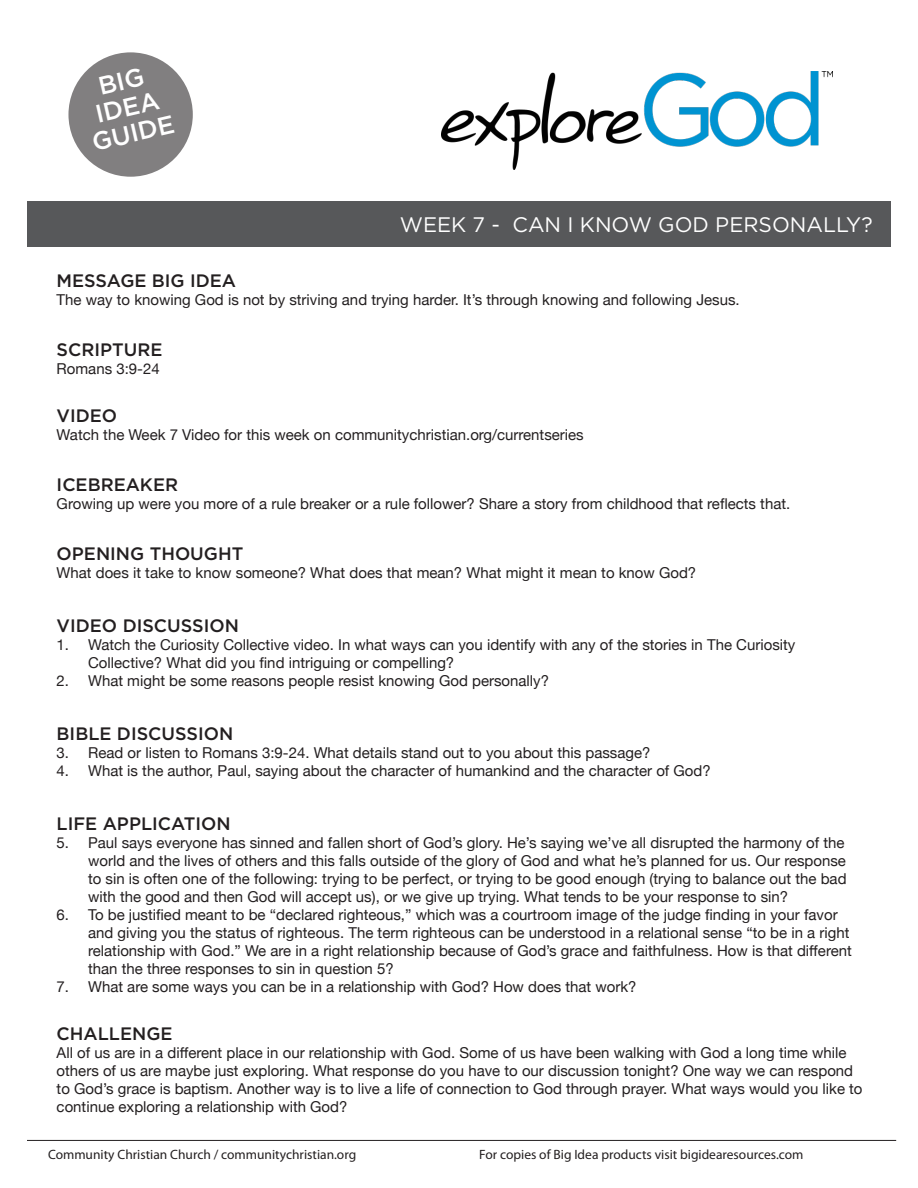
<style>
.page{position:relative;width:918px;height:1188px;background:#fff}
.page>*{position:absolute;margin:0;border:0;box-sizing:border-box;transform-origin:0 0}
.t1{font:500 25.35px/26.5px "Gotham";color:#fff;text-align:center}
.Title_medium{font:21px "Gotham";color:#fff}
.Title_medium-2{font:500 18px "Gotham";color:#231f20}
.Questions{font:15px/18px "Helvetica Neue";color:#231f20}
.t2{font:13.5px "Myriad Pro";color:#231f20}
</style>
<div class="page">
<hr style="left:27px;top:1140px;width:869px;height:1px;background:#231f20">
<div style="left:27px;top:201px;width:864px;height:46px;background:#57585a"></div>
<div style="left:68px;top:52px;width:125px;height:125px;background:#817f80;border-radius:50%"></div>
<img style="left:442px;top:71px;width:391px;height:98px">
<h1 class="t1" style="left:77px;top:77px;width:85px;rotate:-13deg">BIG<br>IDEA<br>GUIDE</h1>
<p class="Title_medium" style="left:400px;top:211px;width:474px">WEEK 7 - CAN I KNOW GOD PERSONALLY?</p>
<p class="Title_medium-2" style="left:57px;top:269px;width:181px">MESSAGE BIG IDEA</p>
<p class="Questions" style="left:57px;top:291px;width:685px">The way to knowing God is not by striving and trying harder. It’s through knowing and following Jesus.</p>
<p class="Title_medium-2" style="left:57px;top:338px;width:107px">SCRIPTURE</p>
<p class="Questions" style="left:57px;top:360px;width:105px">Romans 3:9-24</p>
<p class="Title_medium-2" style="left:57px;top:404px;width:62px">VIDEO</p>
<p class="Questions" style="left:57px;top:426px;width:529px">Watch the Week 7 Video for this week on communitychristian.org/currentseries</p>
<p class="Title_medium-2" style="left:57px;top:473px;width:123px">ICEBREAKER</p>
<p class="Questions" style="left:57px;top:495px;width:735px">Growing up were you more of a rule breaker or a rule follower? Share a story from childhood that reflects that.</p>
<p class="Title_medium-2" style="left:57px;top:542px;width:188px">OPENING THOUGHT</p>
<p class="Questions" style="left:57px;top:564px;width:641px">What does it take to know someone? What does that mean? What might it mean to know God?</p>
<p class="Title_medium-2" style="left:57px;top:614px;width:184px">VIDEO DISCUSSION</p>
<p class="Questions" style="left:88px;top:636px;width:709px;text-indent:-32px">1. Watch the Curiosity Collective video. In what ways can you identify with any of the stories in The Curiosity<br>Collective? What did you find intriguing or compelling?</p>
<p class="Questions" style="left:57px;top:672px;width:494px">2. What might be some reasons people resist knowing God personally?</p>
<p class="Title_medium-2" style="left:57px;top:722px;width:178px">BIBLE DISCUSSION</p>
<p class="Questions" style="left:57px;top:744px;width:595px">3. Read or listen to Romans 3:9-24. What details stand out to you about this passage?</p>
<p class="Questions" style="left:57px;top:762px;width:656px">4. What is the author, Paul, saying about the character of humankind and the character of God?</p>
<p class="Title_medium-2" style="left:57px;top:812px;width:176px">LIFE APPLICATION</p>
<p class="Questions" style="left:88px;top:834px;width:760px;text-indent:-32px">5. Paul says everyone has sinned and fallen short of God’s glory. He’s saying we’ve all disrupted the harmony of the world and the lives of others and this falls outside of the glory of God and what he’s planned for us. Our response to sin is often one of the following: trying to be perfect, or trying to be good enough (trying to balance out the bad with the good and then God will accept us), or we give up trying. What tends to be your response to sin?</p>
<p class="Questions" style="left:88px;top:906px;width:765px;text-indent:-32px">6. To be justified meant to be “declared righteous,” which was a courtroom image of the judge finding in your favor and giving you the status of righteous. The term righteous can be understood in a relational sense “to be in a right relationship with God.” We are in a right relationship because of God’s grace and faithfulness. How is that different than the three responses to sin in question 5?</p>
<p class="Questions" style="left:57px;top:978px;width:581px">7. What are some ways you can be in a relationship with God? How does that work?</p>
<p class="Title_medium-2" style="left:57px;top:1022px;width:117px">CHALLENGE</p>
<p class="Questions" style="left:57px;top:1044px;width:807px">All of us are in a different place in our relationship with God. Some of us have been walking with God a long time while others of us are maybe just exploring. What response do you have to our discussion tonight? One way we can respond to God’s grace is baptism. Another way is to live a life of connection to God through prayer. What ways would you like to continue exploring a relationship with God?</p>
<p class="t2" style="left:48px;top:1146px;width:310px">Community Christian Church / communitychristian.org</p>
<p class="t2" style="left:479px;top:1146px;width:326px">For copies of Big Idea products visit bigidearesources.com</p>
</div>
